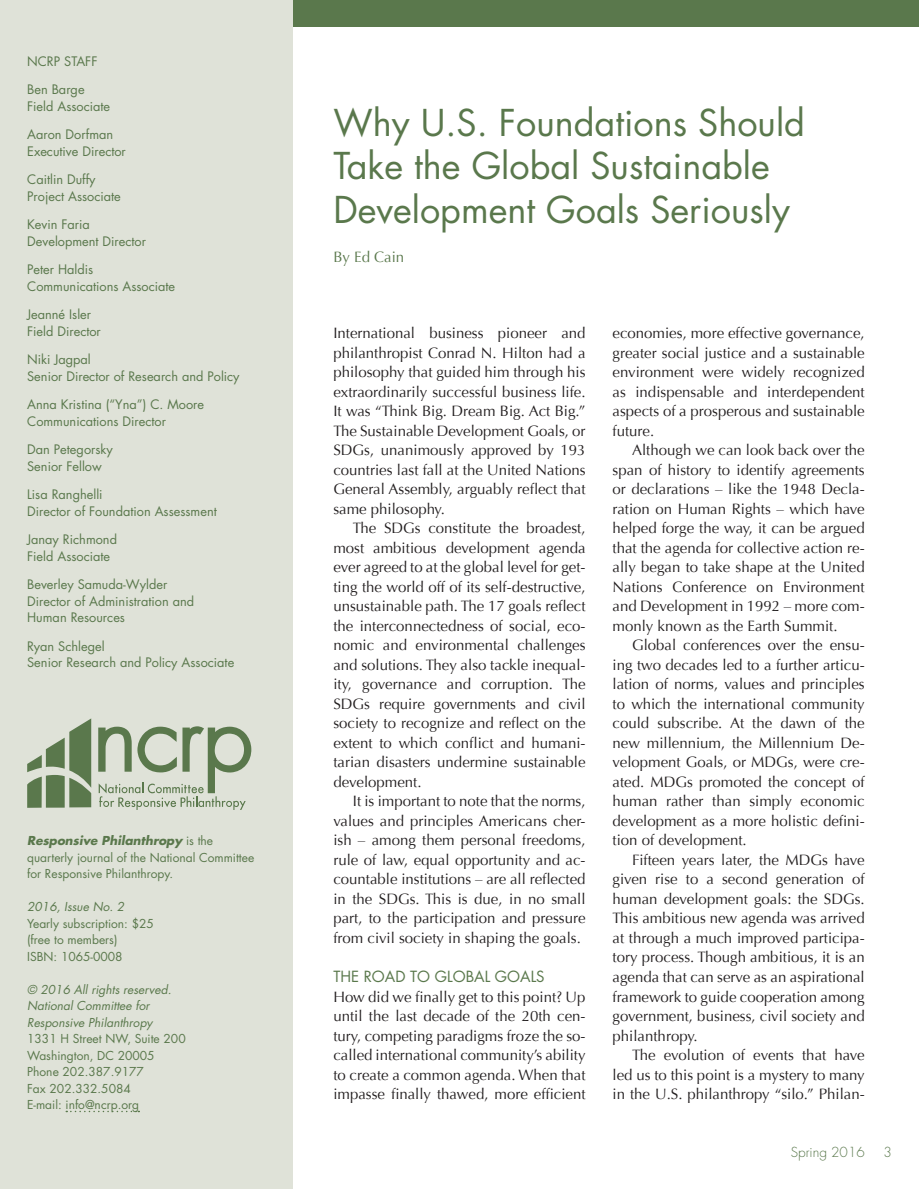
<style>
.page{position:relative;width:919px;height:1189px;background:#fff}
.page>*{position:absolute;margin:0;border:0;box-sizing:border-box;transform-origin:0 0}
.t1{font:36px/43.2px "Futura";color:#5a784c}
.t2{font:15px/19.5px "Optima";color:#231f20;text-align:justify}
.t3{font:15px "Futura";color:#5a784c}
.t4{font:15px "Optima";color:#5a784c}
.t5{font:300 13.5px "Futura";color:#5a784c}
.t6{font:12.75px/16.5px "Futura";color:#5a784c}
.t7{font:12px/16.5px "Futura";color:#5a784c}
.t8{font:italic 12px/16.5px "Futura";color:#5a784c}
.s1{font-weight:700;font-style:italic}
</style>
<div class="page">
<div style="left:0;top:0;width:918px;height:27px;background:#5a784c"></div>
<div style="left:0;top:0;width:293px;height:1188px;background:#dfe2d8"></div>
<svg style="left:98px;top:726px;width:153px;height:84px"></svg>
<svg style="left:27px;top:718px;width:64px;height:89px"></svg>
<svg style="left:66px;top:1110px;width:73px;height:2px"></svg>
<p class="t6" style="left:27px;top:53px;width:72px">NCRP STAFF</p>
<p class="t6" style="left:27px;top:81px;width:84px">Ben Barge<br>Field Associate</p>
<p class="t6" style="left:27px;top:126px;width:100px">Aaron Dorfman<br>Executive Director</p>
<p class="t6" style="left:27px;top:171px;width:95px">Caitlin Duffy<br>Project Associate</p>
<p class="t6" style="left:27px;top:216px;width:120px">Kevin Faria<br>Development Director</p>
<p class="t6" style="left:27px;top:261px;width:149px">Peter Haldis<br>Communications Associate</p>
<p class="t6" style="left:27px;top:306px;width:75px">Jeanné Isler<br>Field Director</p>
<p class="t6" style="left:27px;top:351px;width:214px">Niki Jagpal<br>Senior Director of Research and Policy</p>
<p class="t6" style="left:27px;top:396px;width:178px">Anna Kristina (“Yna”) C. Moore<br>Communications Director</p>
<p class="t6" style="left:27px;top:441px;width:87px">Dan Petegorsky<br>Senior Fellow</p>
<p class="t6" style="left:27px;top:486px;width:191px">Lisa Ranghelli<br>Director of Foundation Assessment</p>
<p class="t6" style="left:27px;top:531px;width:91px">Janay Richmond<br>Field Associate</p>
<p class="t6" style="left:27px;top:576px;width:168px">Beverley Samuda-Wylder<br>Director of Administration and<br>Human Resources</p>
<p class="t6" style="left:27px;top:638px;width:208px">Ryan Schlegel<br>Senior Research and Policy Associate</p>
<p class="t7" style="left:27px;top:832px;width:228px"><span class="s1">Responsive Philanthropy</span> is the quarterly journal of the National Committee for Responsive Philanthropy.</p>
<p class="t8" style="left:27px;top:898px;width:99px">2016, Issue No. 2</p>
<p class="t7" style="left:27px;top:915px;width:128px">Yearly subscription: $25 (free to members)<br>ISBN: 1065-0008</p>
<p class="t8" style="left:27px;top:981px;width:146px">© 2016 All rights reserved.<br>National Committee for<br>Responsive Philanthropy</p>
<p class="t7" style="left:27px;top:1030px;width:160px">1331 H Street NW, Suite 200<br>Washington, DC 20005<br>Phone 202.387.9177<br>Fax 202.332.5084<br>E-mail: info@ncrp.org</p>
<h1 class="t1" style="left:333px;top:102px;width:473px">Why U.S. Foundations Should<br>Take the Global Sustainable<br>Development Goals Seriously</h1>
<p class="t4" style="left:333px;top:248px;width:72px">By Ed Cain</p>
<p class="t2" style="left:333px;top:323px;width:254px">International business pioneer and philanthropist Conrad N. Hilton had a philosophy that guided him through his extraordinarily successful business life.<br>It was “Think Big. Dream Big. Act Big.” The Sustainable Development Goals, or SDGs, unanimously approved by 193 countries last fall at the United Nations General Assembly, arguably reflect that same philosophy.</p>
<p class="t2" style="left:333px;top:518px;width:254px;text-indent:20px">The SDGs constitute the broadest, most ambitious development agenda ever agreed to at the global level for get&shy;ting the world off of its self-destructive, unsustainable path. The 17 goals reflect the interconnectedness of social, eco&shy;nomic and environmental challenges and solutions. They also tackle inequal&shy;ity, governance and corruption. The SDGs require governments and civil society to recognize and reflect on the extent to which conflict and humani&shy;tarian disasters undermine sustainable development.</p>
<p class="t2" style="left:333px;top:791px;width:254px;text-indent:20px">It is important to note that the norms, values and principles Americans cher&shy;ish – among them personal freedoms, rule of law, equal opportunity and ac&shy;countable institutions – are all reflected in the SDGs. This is due, in no small part, to the participation and pressure from civil society in shaping the goals.</p>
<p class="t3" style="left:333px;top:966px;width:213px">THE ROAD TO GLOBAL GOALS</p>
<p class="t2" style="left:333px;top:986px;width:254px">How did we finally get to this point? Up until the last decade of the 20th cen&shy;tury, competing paradigms froze the so&shy;called international community’s ability to create a common agenda. When that impasse finally thawed, more efficient</p>
<p class="t2" style="left:612px;top:323px;width:254px">economies, more effective governance, greater social justice and a sustainable environment were widely recognized as indispensable and interdependent aspects of a prosperous and sustainable future.</p>
<p class="t2" style="left:612px;top:440px;width:254px;text-indent:20px">Although we can look back over the span of history to identify agreements or declarations – like the 1948 Decla&shy;ration on Human Rights – which have helped forge the way, it can be argued that the agenda for collective action re&shy;ally began to take shape at the United Nations Conference on Environment and Development in 1992 – more com&shy;monly known as the Earth Summit.</p>
<p class="t2" style="left:612px;top:635px;width:254px;text-indent:20px">Global conferences over the ensu&shy;ing two decades led to a further articu&shy;lation of norms, values and principles to which the international community could subscribe. At the dawn of the new millennium, the Millennium De&shy;velopment Goals, or MDGs, were cre&shy;ated. MDGs promoted the concept of human rather than simply economic development as a more holistic defini&shy;tion of development.</p>
<p class="t2" style="left:612px;top:850px;width:254px;text-indent:20px">Fifteen years later, the MDGs have given rise to a second generation of human development goals: the SDGs.<br>This ambitious new agenda was arrived at through a much improved participa&shy;tory process. Though ambitious, it is an agenda that can serve as an aspirational framework to guide cooperation among government, business, civil society and philanthropy.</p>
<p class="t2" style="left:612px;top:1045px;width:254px;text-indent:20px">The evolution of events that have led us to this point is a mystery to many in the U.S. philanthropy “silo.” Philan-</p>
<p class="t5" style="left:790px;top:1143px;width:75px">Spring 2016</p>
<p class="t5" style="left:883px;top:1143px;width:10px">3</p>
</div>
